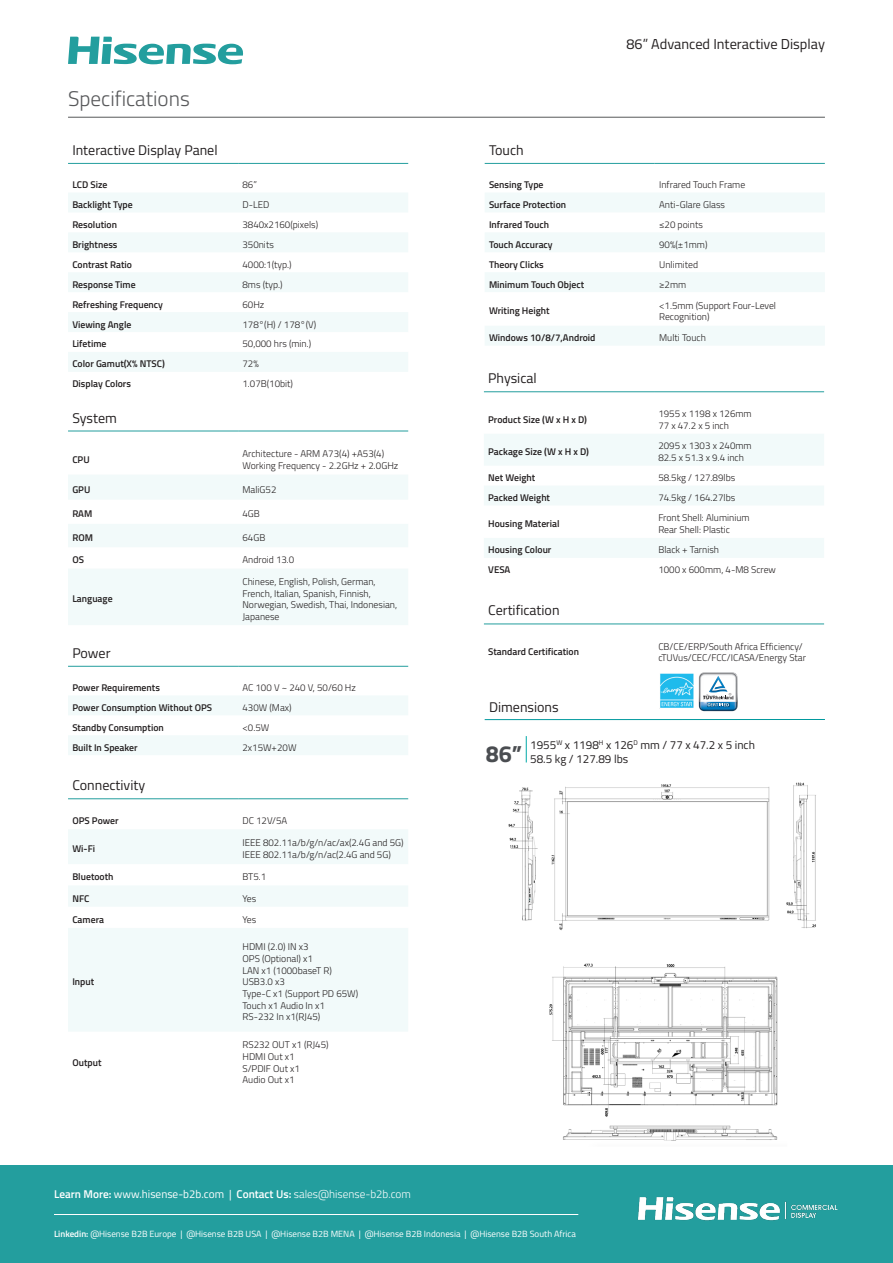
<style>
.page{position:relative;width:893px;height:1263px;background:#fff}
.page>*{position:absolute;margin:0;border:0;box-sizing:border-box;transform-origin:0 0}
.t1{font:700 23.25px "Titillium Web";color:#4a4d51}
.t2{font:300 21.15px "Titillium Web";color:#57585a}
.t3{font:14.4px "Titillium Web";color:#231f20}
.t4{font:14.1px "Titillium Web";color:#231f20}
.t5{font:11.7px "Titillium Web";color:#231f20}
.t6{font:300 11.25px "Titillium Web";color:#fff}
.t7{font:300 9.75px/11.7px "Titillium Web";color:#231f20}
.t8{font:600 9.75px "Titillium Web";color:#231f20}
.t9{font:9px "Titillium Web";color:#fff}
.s1{font-weight:600}
.s2{font-weight:400}
</style>
<div class="page">
<img style="left:508px;top:744px;width:308px;height:187px">
<img style="left:549px;top:963px;width:229px;height:178px">
<svg style="left:68px;top:193px;width:340px;height:179px;fill:#f2fafa"></svg>
<hr style="left:68px;top:163px;width:170px;height:1px;background:#239e9e">
<hr style="left:238px;top:163px;width:170px;height:1px;background:#239e9e">
<svg style="left:68px;top:830px;width:340px;height:201px;fill:#f2fafa"></svg>
<hr style="left:68px;top:798px;width:170px;height:1px;background:#239e9e">
<hr style="left:238px;top:798px;width:170px;height:1px;background:#239e9e">
<svg style="left:68px;top:696px;width:340px;height:59px"></svg>
<hr style="left:68px;top:666px;width:170px;height:1px;background:#239e9e">
<hr style="left:238px;top:666px;width:170px;height:1px;background:#239e9e">
<svg style="left:484px;top:434px;width:340px;height:124px"></svg>
<hr style="left:484px;top:391px;width:170px;height:1px;background:#239e9e">
<hr style="left:654px;top:391px;width:170px;height:1px;background:#239e9e">
<hr style="left:484px;top:624px;width:170px;height:1px;background:#239e9e">
<hr style="left:654px;top:624px;width:170px;height:1px;background:#239e9e">
<hr style="left:68px;top:117px;width:757px;height:1px;background:#57585a">
<svg style="left:68px;top:37px;width:176px;height:27px"></svg>
<svg style="left:485px;top:193px;width:340px;height:152px;fill:#f4fbfb"></svg>
<hr style="left:485px;top:163px;width:170px;height:1px;background:#239e9e">
<hr style="left:655px;top:163px;width:170px;height:1px;background:#239e9e">
<svg style="left:68px;top:475px;width:340px;height:150px;fill:#f2fafa"></svg>
<hr style="left:68px;top:431px;width:170px;height:1px;background:#239e9e">
<hr style="left:238px;top:431px;width:170px;height:1px;background:#239e9e">
<hr style="left:485px;top:719px;width:340px;height:1px;background:#00999e">
<svg style="left:526px;top:736px;width:1px;height:26px"></svg>
<div style="left:0;top:1165px;width:893px;height:98px;background:#239e9e"></div>
<img style="left:638px;top:1197px;width:200px;height:23px">
<hr style="left:54px;top:1214px;width:524px;height:1px;background:#fff">
<img style="left:660px;top:673px;width:33px;height:35px">
<svg style="left:699px;top:672px;width:39px;height:39px"></svg>
<p class="t2" style="left:68px;top:83px;width:123px">Specifications</p>
<p class="t4" style="left:72px;top:140px;width:147px">Interactive Display Panel</p>
<p class="t8" style="left:72px;top:177px;width:37px">LCD Size</p>
<p class="t7" style="left:242px;top:178px;width:16px">86”</p>
<p class="t8" style="left:72px;top:197px;width:62px">Backlight Type</p>
<p class="t7" style="left:242px;top:198px;width:28px">D-LED</p>
<p class="t8" style="left:72px;top:217px;width:46px">Resolution</p>
<p class="t7" style="left:242px;top:218px;width:77px">3840x2160(pixels)</p>
<p class="t8" style="left:72px;top:237px;width:47px">Brightness</p>
<p class="t7" style="left:242px;top:238px;width:33px">350nits</p>
<p class="t8" style="left:72px;top:257px;width:61px">Contrast Ratio</p>
<p class="t7" style="left:242px;top:258px;width:51px">4000:1(typ.)</p>
<p class="t8" style="left:72px;top:277px;width:65px">Response Time</p>
<p class="t7" style="left:242px;top:278px;width:42px">8ms (typ.)</p>
<p class="t8" style="left:72px;top:297px;width:92px">Refreshing Frequency</p>
<p class="t7" style="left:242px;top:298px;width:23px">60Hz</p>
<p class="t8" style="left:72px;top:317px;width:61px">Viewing Angle</p>
<p class="t7" style="left:242px;top:318px;width:75px">178°(H) / 178°(V)</p>
<p class="t8" style="left:72px;top:337px;width:36px">Lifetime</p>
<p class="t7" style="left:242px;top:338px;width:70px">50,000 hrs (min.)</p>
<p class="t8" style="left:72px;top:357px;width:94px">Color Gamut(X% NTSC)</p>
<p class="t7" style="left:242px;top:358px;width:18px">72%</p>
<p class="t8" style="left:72px;top:377px;width:60px">Display Colors</p>
<p class="t7" style="left:242px;top:378px;width:52px">1.07B(10bit)</p>
<p class="t4" style="left:72px;top:407px;width:46px">System</p>
<p class="t8" style="left:72px;top:452px;width:19px">CPU</p>
<p class="t7" style="left:242px;top:447px;width:143px">Architecture - ARM A73(4) +A53(4)</p>
<p class="t7" style="left:242px;top:459px;width:157px">Working Frequency - 2.2GHz + 2.0GHz</p>
<p class="t8" style="left:72px;top:482px;width:20px">GPU</p>
<p class="t7" style="left:242px;top:483px;width:36px">MaliG52</p>
<p class="t8" style="left:72px;top:507px;width:22px">RAM</p>
<p class="t7" style="left:242px;top:508px;width:19px">4GB</p>
<p class="t8" style="left:72px;top:530px;width:22px">ROM</p>
<p class="t7" style="left:242px;top:531px;width:24px">64GB</p>
<p class="t8" style="left:72px;top:553px;width:13px">OS</p>
<p class="t7" style="left:242px;top:554px;width:53px">Android 13.0</p>
<p class="t8" style="left:72px;top:592px;width:42px">Language</p>
<p class="t7" style="left:242px;top:575px;width:156px">Chinese, English, Polish, German,<br>French, Italian, Spanish, Finnish,<br>Norwegian, Swedish, Thai, Indonesian,<br>Japanese</p>
<p class="t4" style="left:72px;top:643px;width:40px">Power</p>
<p class="t8" style="left:72px;top:680px;width:89px">Power Requirements</p>
<p class="t7" style="left:242px;top:681px;width:115px">AC 100 V ~ 240 V, 50/60 Hz</p>
<p class="t8" style="left:72px;top:700px;width:141px">Power Consumption Without OPS</p>
<p class="t7" style="left:242px;top:701px;width:51px">430W (Max)</p>
<p class="t8" style="left:72px;top:720px;width:93px">Standby Consumption</p>
<p class="t7" style="left:242px;top:721px;width:28px">&lt;0.5W</p>
<p class="t8" style="left:72px;top:740px;width:67px">Built In Speaker</p>
<p class="t7" style="left:242px;top:741px;width:56px">2x15W+20W</p>
<p class="t4" style="left:72px;top:775px;width:74px">Connectivity</p>
<p class="t8" style="left:72px;top:813px;width:48px">OPS Power</p>
<p class="t7" style="left:242px;top:814px;width:46px">DC 12V/5A</p>
<p class="t8" style="left:72px;top:841px;width:24px">Wi-Fi</p>
<p class="t7" style="left:242px;top:837px;width:163px">IEEE 802.11a/b/g/n/ac/ax(2.4G and 5G)</p>
<p class="t7" style="left:242px;top:848px;width:150px">IEEE 802.11a/b/g/n/ac(2.4G and 5G)</p>
<p class="t8" style="left:72px;top:869px;width:43px">Bluetooth</p>
<p class="t7" style="left:242px;top:870px;width:25px">BT5.1</p>
<p class="t8" style="left:72px;top:891px;width:19px">NFC</p>
<p class="t7" style="left:242px;top:892px;width:15px">Yes</p>
<p class="t8" style="left:72px;top:912px;width:33px">Camera</p>
<p class="t7" style="left:242px;top:913px;width:15px">Yes</p>
<p class="t8" style="left:72px;top:974px;width:23px">Input</p>
<p class="t8" style="left:72px;top:1055px;width:31px">Output</p>
<p class="t7" style="left:242px;top:940px;width:68px">HDMI (2.0) IN x3</p>
<p class="t7" style="left:242px;top:952px;width:72px">OPS (Optional) x1</p>
<p class="t7" style="left:242px;top:964px;width:91px">LAN x1 (1000baseT R)</p>
<p class="t7" style="left:242px;top:975px;width:44px">USB3.0 x3</p>
<p class="t7" style="left:242px;top:987px;width:117px">Type-C x1 (Support PD 65W)</p>
<p class="t7" style="left:242px;top:999px;width:84px">Touch x1 Audio In x1</p>
<p class="t7" style="left:242px;top:1010px;width:79px">RS-232 In x1(RJ45)</p>
<p class="t7" style="left:242px;top:1038px;width:88px">RS232 OUT x1 (RJ45)</p>
<p class="t7" style="left:242px;top:1050px;width:54px">HDMI Out x1</p>
<p class="t7" style="left:242px;top:1062px;width:59px">S/PDIF Out x1</p>
<p class="t7" style="left:242px;top:1073px;width:54px">Audio Out x1</p>
<p class="t3" style="left:627px;top:34px;width:200px">86” Advanced Interactive Display</p>
<p class="t4" style="left:489px;top:140px;width:36px">Touch</p>
<p class="t8" style="left:489px;top:177px;width:56px">Sensing Type</p>
<p class="t7" style="left:659px;top:178px;width:88px">Infrared Touch Frame</p>
<p class="t8" style="left:489px;top:197px;width:79px">Surface Protection</p>
<p class="t7" style="left:659px;top:198px;width:67px">Anti-Glare Glass</p>
<p class="t8" style="left:489px;top:217px;width:61px">Infrared Touch</p>
<p class="t7" style="left:659px;top:218px;width:45px">≤20 points</p>
<p class="t8" style="left:489px;top:237px;width:65px">Touch Accuracy</p>
<p class="t7" style="left:659px;top:238px;width:50px">90%(±1mm)</p>
<p class="t8" style="left:489px;top:257px;width:56px">Theory Clicks</p>
<p class="t7" style="left:659px;top:258px;width:41px">Unlimited</p>
<p class="t8" style="left:489px;top:277px;width:97px">Minimum Touch Object</p>
<p class="t7" style="left:659px;top:278px;width:29px">≥2mm</p>
<p class="t8" style="left:489px;top:304px;width:62px">Writing Height</p>
<p class="t7" style="left:659px;top:299px;width:119px">&lt;1.5mm (Support Four-Level</p>
<p class="t7" style="left:659px;top:311px;width:52px">Recognition)</p>
<p class="t8" style="left:489px;top:330px;width:108px">Windows 10/8/7,Android</p>
<p class="t7" style="left:659px;top:331px;width:48px">Multi Touch</p>
<p class="t4" style="left:488px;top:368px;width:50px">Physical</p>
<p class="t8" style="left:488px;top:412px;width:100px">Product Size (W x H x D)</p>
<p class="t8" style="left:488px;top:444px;width:102px">Package Size (W x H x D)</p>
<p class="t7" style="left:658px;top:407px;width:95px">1955 x 1198 x 126mm</p>
<p class="t7" style="left:658px;top:419px;width:72px">77 x 47.2 x 5 inch</p>
<p class="t7" style="left:658px;top:440px;width:95px">2095 x 1303 x 240mm</p>
<p class="t7" style="left:658px;top:451px;width:87px">82.5 x 51.3 x 9.4 inch</p>
<p class="t8" style="left:488px;top:470px;width:49px">Net Weight</p>
<p class="t7" style="left:658px;top:471px;width:78px">58.5kg / 127.89lbs</p>
<p class="t8" style="left:488px;top:490px;width:63px">Packed Weight</p>
<p class="t7" style="left:658px;top:491px;width:78px">74.5kg / 164.27lbs</p>
<p class="t8" style="left:488px;top:516px;width:73px">Housing Material</p>
<p class="t7" style="left:658px;top:512px;width:93px">Front Shell: Aluminium</p>
<p class="t7" style="left:658px;top:523px;width:73px">Rear Shell: Plastic</p>
<p class="t8" style="left:488px;top:543px;width:65px">Housing Colour</p>
<p class="t7" style="left:658px;top:544px;width:62px">Black + Tarnish</p>
<p class="t8" style="left:488px;top:563px;width:24px">VESA</p>
<p class="t7" style="left:658px;top:564px;width:119px">1000 x 600mm, 4-M8 Screw</p>
<p class="t4" style="left:488px;top:600px;width:73px">Certification</p>
<p class="t8" style="left:488px;top:645px;width:92px">Standard Certification</p>
<p class="t7" style="left:658px;top:640px;width:149px">CB/CE/ERP/South Africa Efficiency/ cTUVus/CEC/FCC/ICASA/Energy Star</p>
<p class="t4" style="left:489px;top:697px;width:71px">Dimensions</p>
<p class="t1" style="left:486px;top:736px;width:38px">86”</p>
<p class="t5" style="left:530px;top:736px;width:226px">1955<sup>W</sup> x 1198<sup>H</sup> x 126<sup>D</sup> mm / 77 x 47.2 x 5 inch</p>
<p class="t5" style="left:530px;top:750px;width:99px">58.5 kg / 127.89 lbs</p>
<p class="t6" style="left:54px;top:1186px;width:358px"><span class="s1">Learn More:</span> <span class="s2">www.hisense-b2b.com |</span> <span class="s1">Contact Us:</span> sales@hisense-b2b.com</p>
<p class="t9" style="left:54px;top:1227px;width:523px"><span class="s1">Linkedin:</span> @Hisense B2B Europe | @Hisense B2B USA | @Hisense B2B MENA | @Hisense B2B Indonesia | @Hisense B2B South Africa</p>
</div>
